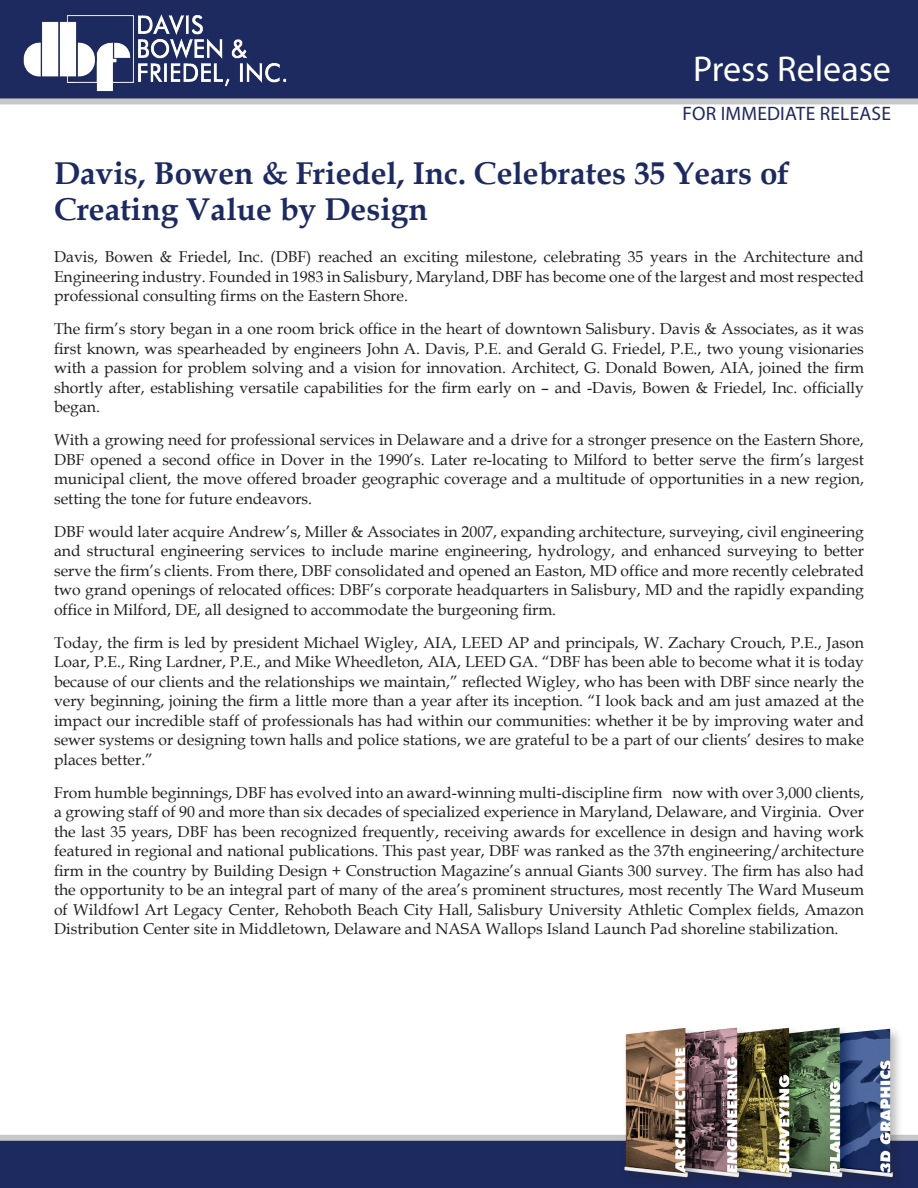
<style>
.page{position:relative;width:918px;height:1188px;background:#fff}
.page>*{position:absolute;margin:0;border:0;box-sizing:border-box;transform-origin:0 0}
.t1{font:36px "Myriad Pro";color:#fff}
.Press_Release_Headin{font:700 31.5px/36px "Book Antiqua";color:#1d2a5f}
.t2{font:19.5px "Myriad Pro";letter-spacing:.01em;color:#1d2a5f}
.t3{font:15.75px/19.5px "Book Antiqua";color:#231f20;text-align:justify}
</style>
<div class="page">
<div style="left:0;top:0;width:918px;height:98px;background:#1d2a5f"></div>
<div style="left:0;top:1141px;width:918px;height:47px;background:#1d2a5f"></div>
<img style="left:23px;top:14px;width:264px;height:78px">
<div style="left:0;top:98px;width:918px;height:6px;background:#c7c8ca"></div>
<div style="left:0;top:1135px;width:918px;height:6px;background:#c7c8ca"></div>
<div style="left:621px;top:1025px;width:284px;height:163px;background:#231f20;opacity:.3"></div>
<img style="left:625px;top:1028px;width:268px;height:149px">
<h1 class="t1" style="left:693px;top:47px;width:199px">Press Release</h1>
<p class="t2" style="left:682px;top:102px;width:210px">FOR IMMEDIATE RELEASE</p>
<p class="Press_Release_Headin" style="left:54px;top:155px;width:737px">Davis, Bowen &amp; Friedel, Inc. Celebrates 35 Years of<br>Creating Value by Design</p>
<p class="t3" style="left:54px;top:247px;width:812px">Davis, Bowen &amp; Friedel, Inc. (DBF) reached an exciting milestone, celebrating 35 years in the Architecture and Engineering industry. Founded in 1983 in Salisbury, Maryland, DBF has become one of the largest and most respected professional consulting firms on the Eastern Shore.</p>
<p class="t3" style="left:54px;top:319px;width:812px">The firm’s story began in a one room brick office in the heart of downtown Salisbury. Davis &amp; Associates, as it was first known, was spearheaded by engineers John A. Davis, P.E. and Gerald G. Friedel, P.E., two young visionaries with a passion for problem solving and a vision for innovation. Architect, G. Donald Bowen, AIA, joined the firm shortly after, establishing versatile capabilities for the firm early on – and -Davis, Bowen &amp; Friedel, Inc. officially began.</p>
<p class="t3" style="left:54px;top:430px;width:812px">With a growing need for professional services in Delaware and a drive for a stronger presence on the Eastern Shore, DBF opened a second office in Dover in the 1990’s. Later re-locating to Milford to better serve the firm’s largest municipal client, the move offered broader geographic coverage and a multitude of opportunities in a new region, setting the tone for future endeavors.</p>
<p class="t3" style="left:54px;top:521px;width:812px">DBF would later acquire Andrew’s, Miller &amp; Associates in 2007, expanding architecture, surveying, civil engineering and structural engineering services to include marine engineering, hydrology, and enhanced surveying to better serve the firm’s clients. From there, DBF consolidated and opened an Easton, MD office and more recently celebrated two grand openings of relocated offices: DBF’s corporate headquarters in Salisbury, MD and the rapidly expanding office in Milford, DE, all designed to accommodate the burgeoning firm.</p>
<p class="t3" style="left:54px;top:632px;width:812px">Today, the firm is led by president Michael Wigley, AIA, LEED AP and principals, W. Zachary Crouch, P.E., Jason Loar, P.E., Ring Lardner, P.E., and Mike Wheedleton, AIA, LEED GA. “DBF has been able to become what it is today because of our clients and the relationships we maintain,” reflected Wigley, who has been with DBF since nearly the very beginning, joining the firm a little more than a year after its inception. “I look back and am just amazed at the impact our incredible staff of professionals has had within our communities: whether it be by improving water and sewer systems or designing town halls and police stations, we are grateful to be a part of our clients’ desires to make places better.”</p>
<p class="t3" style="left:54px;top:782px;width:812px">From humble beginnings, DBF has evolved into an award-winning multi-discipline firm now with over 3,000 clients, a growing staff of 90 and more than six decades of specialized experience in Maryland, Delaware, and Virginia. Over the last 35 years, DBF has been recognized frequently, receiving awards for excellence in design and having work featured in regional and national publications. This past year, DBF was ranked as the 37th engineering/architecture firm in the country by Building Design + Construction Magazine’s annual Giants 300 survey. The firm has also had the opportunity to be an integral part of many of the area’s prominent structures, most recently The Ward Museum of Wildfowl Art Legacy Center, Rehoboth Beach City Hall, Salisbury University Athletic Complex fields, Amazon Distribution Center site in Middletown, Delaware and NASA Wallops Island Launch Pad shoreline stabilization.</p>
</div>
